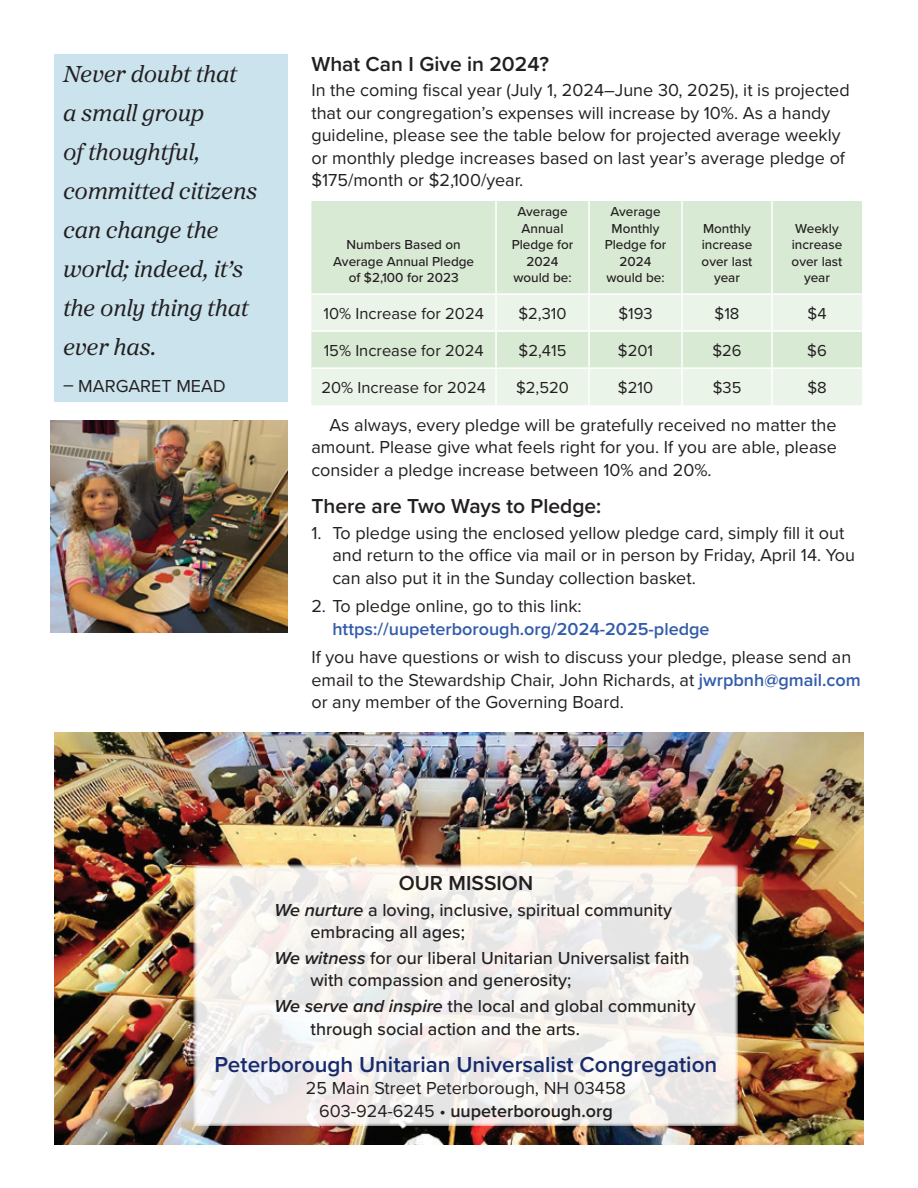
<style>
.page{position:relative;width:918px;height:1188px;background:#fff}
.page>*{position:absolute;margin:0;border:0;box-sizing:border-box;transform-origin:0 0}
.t1{font:italic 24px/39px "Proxima Sera";letter-spacing:-.015em;color:#231f20}
.t2{font:600 22.5px "Proxima Nova";color:#172a6c}
.t3{font:600 21px "Proxima Nova";color:#231f20}
.t4{font:18px/22.5px "Proxima Nova";color:#231f20}
.t5{font:500 18px/22.5px "Proxima Nova";color:#231f20}
.t6{font:600 18px "Proxima Nova";color:#325caa}
.t7{font:16.5px "Proxima Nova";color:#231f20}
.t8{font:500 13.5px/16.5px "Proxima Nova";color:#231f20;text-align:center}
.s1{font-weight:600;color:#325caa}
.s2{font-weight:600;font-style:italic}
.s3{font-weight:600}
</style>
<div class="page">
<img style="left:54px;top:733px;width:810px;height:412px">
<div style="left:311px;top:201px;width:551px;height:92px;background:#d8e9d4"></div>
<svg style="left:311px;top:295px;width:551px;height:110px;background:#e4f0e2"></svg>
<hr style="left:495px;top:201px;width:2px;height:92px;background:#fff">
<hr style="left:588px;top:201px;width:2px;height:92px;background:#fff">
<hr style="left:681px;top:201px;width:2px;height:92px;background:#fff">
<hr style="left:771px;top:201px;width:2px;height:92px;background:#fff">
<hr style="left:495px;top:295px;width:2px;height:35px;background:#fff">
<hr style="left:588px;top:295px;width:2px;height:35px;background:#fff">
<hr style="left:681px;top:295px;width:2px;height:35px;background:#fff">
<hr style="left:771px;top:295px;width:2px;height:35px;background:#fff">
<hr style="left:311px;top:330px;width:185px;height:2px;background:#fff">
<hr style="left:496px;top:330px;width:93px;height:2px;background:#fff">
<hr style="left:495px;top:332px;width:2px;height:35px;background:#fff">
<hr style="left:589px;top:330px;width:93px;height:2px;background:#fff">
<hr style="left:588px;top:332px;width:2px;height:35px;background:#fff">
<hr style="left:682px;top:330px;width:90px;height:2px;background:#fff">
<hr style="left:681px;top:332px;width:2px;height:35px;background:#fff">
<hr style="left:772px;top:330px;width:90px;height:2px;background:#fff">
<hr style="left:771px;top:332px;width:2px;height:35px;background:#fff">
<hr style="left:311px;top:367px;width:185px;height:2px;background:#fff">
<hr style="left:496px;top:367px;width:93px;height:2px;background:#fff">
<hr style="left:495px;top:369px;width:2px;height:36px;background:#fff">
<hr style="left:589px;top:367px;width:93px;height:2px;background:#fff">
<hr style="left:588px;top:369px;width:2px;height:36px;background:#fff">
<hr style="left:682px;top:367px;width:90px;height:2px;background:#fff">
<hr style="left:681px;top:369px;width:2px;height:36px;background:#fff">
<hr style="left:772px;top:367px;width:90px;height:2px;background:#fff">
<hr style="left:771px;top:369px;width:2px;height:36px;background:#fff">
<div style="left:54px;top:54px;width:234px;height:347px;background:#cae3ed"></div>
<svg style="left:194px;top:865px;width:544px;height:261px"></svg>
<img style="left:50px;top:420px;width:238px;height:213px">
<h1 class="t1" style="left:63px;top:54px;width:196px">Never doubt that<br>a small group<br>of thoughtful, committed citizens can change the world; indeed, it’s the only thing that ever has.</h1>
<p class="t4" style="left:63px;top:374px;width:164px">– MARGARET MEAD</p>
<p class="t3" style="left:311px;top:48px;width:239px">What Can I Give in 2024?</p>
<p class="t4" style="left:311px;top:78px;width:540px">In the coming fiscal year (July 1, 2024–June 30, 2025), it is projected that our congregation’s expenses will increase by 10%. As a handy guideline, please see the table below for projected average weekly or monthly pledge increases based on last year’s average pledge of $175/month or $2,100/year.</p>
<p class="t8" style="left:333px;top:236px;width:142px">Numbers Based on<br>Average Annual Pledge of $2,100 for 2023</p>
<p class="t8" style="left:512px;top:203px;width:63px">Average<br>Annual<br>Pledge for<br>2024 would be:</p>
<p class="t8" style="left:605px;top:203px;width:63px">Average<br>Monthly<br>Pledge for<br>2024 would be:</p>
<p class="t8" style="left:702px;top:219px;width:52px">Monthly increase over last year</p>
<p class="t8" style="left:792px;top:219px;width:52px">Weekly increase over last year</p>
<p class="t7" style="left:324px;top:301px;width:162px">10% Increase for 2024</p>
<p class="t7" style="left:518px;top:301px;width:50px">$2,310</p>
<p class="t7" style="left:618px;top:301px;width:36px">$193</p>
<p class="t7" style="left:715px;top:301px;width:26px">$18</p>
<p class="t7" style="left:808px;top:301px;width:20px">$4</p>
<p class="t7" style="left:324px;top:338px;width:162px">15% Increase for 2024</p>
<p class="t7" style="left:519px;top:338px;width:49px">$2,415</p>
<p class="t7" style="left:618px;top:338px;width:37px">$201</p>
<p class="t7" style="left:712px;top:338px;width:31px">$26</p>
<p class="t7" style="left:807px;top:338px;width:21px">$6</p>
<p class="t7" style="left:322px;top:375px;width:166px">20% Increase for 2024</p>
<p class="t7" style="left:516px;top:375px;width:54px">$2,520</p>
<p class="t7" style="left:618px;top:375px;width:37px">$210</p>
<p class="t7" style="left:713px;top:375px;width:30px">$35</p>
<p class="t7" style="left:807px;top:375px;width:21px">$8</p>
<p class="t4" style="left:311px;top:413px;width:527px;text-align:justify;text-indent:18px">As always, every pledge will be gratefully received no matter the amount. Please give what feels right for you. If you are able, please consider a pledge increase between 10% and 20%.</p>
<p class="t3" style="left:311px;top:491px;width:292px">There are Two Ways to Pledge:</p>
<p class="t4" style="left:332px;top:521px;width:524px;text-indent:-21px">1. To pledge using the enclosed yellow pledge card, simply fill it out and return to the office via mail or in person by Friday, April 14. You can also put it in the Sunday collection basket.</p>
<p class="t4" style="left:311px;top:594px;width:272px">2. To pledge online, go to this link:</p>
<p class="t6" style="left:332px;top:615px;width:379px">https://uupeterborough.org/2024-2025-pledge</p>
<p class="t4" style="left:311px;top:645px;width:551px">If you have questions or wish to discuss your pledge, please send an email to the Stewardship Chair, John Richards, at <span class="s1">jwrpbnh@gmail.com </span>or any member of the Governing Board.</p>
<p class="t3" style="left:399px;top:868px;width:136px">OUR MISSION</p>
<p class="t5" style="left:310px;top:898px;width:363px;text-indent:-36px"><span class="s2">We nurture</span> a loving, inclusive, spiritual community embracing all ages;</p>
<p class="t5" style="left:310px;top:946px;width:380px;text-indent:-36px"><span class="s2">We witness</span> for our liberal Unitarian Universalist faith with compassion and generosity;</p>
<p class="t5" style="left:310px;top:994px;width:387px;text-indent:-36px"><span class="s2">We serve and inspire</span> the local and global community through social action and the arts.</p>
<p class="t2" style="left:215px;top:1048px;width:504px">Peterborough Unitarian Universalist Congregation</p>
<p class="t4" style="left:306px;top:1076px;width:322px;text-align:center">25 Main Street Peterborough, NH 03458<br>603-924-6245 • <span class="s3">uupeterborough.org</span></p>
</div>
